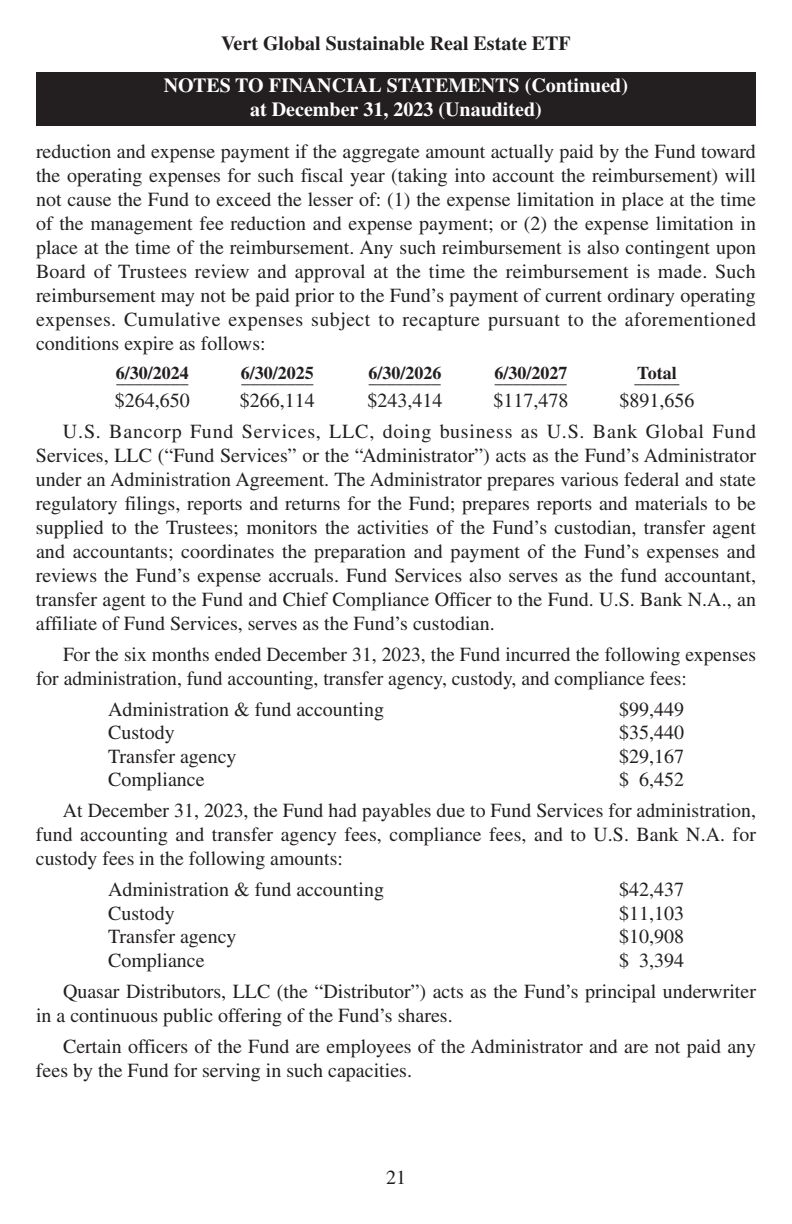
<style>
.page{position:relative;width:792px;height:1224px;background:#fff}
.page>*{position:absolute;margin:0;border:0;box-sizing:border-box;transform-origin:0 0}
.t1{font:20px/24px "Times";color:#231f20}
.t2{font:20px/31.2px "Times";letter-spacing:.04em;color:#231f20}
.t3{font:700 20px/24px "Times";color:#fff;text-align:center}
.t4{font:700 20px "Times";color:#231f20}
.t5{font:700 18px "Times";color:#231f20}
</style>
<div class="page">
<div style="left:36px;top:72px;width:720px;height:54px;background:#231f20"></div>
<p class="t4" style="left:221px;top:36px;width:351px">Vert Global Sustainable Real Estate ETF</p>
<p class="t3" style="left:164px;top:75px;width:466px">NOTES TO FINANCIAL STATEMENTS (Continued) at December 31, 2023 (Unaudited)</p>
<p class="t1" style="left:36px;top:141px;width:722px;text-align:justify">reduction and expense payment if the aggregate amount actually paid by the Fund toward the operating expenses for such fiscal year (taking into account the reimbursement) will not cause the Fund to exceed the lesser of: (1) the expense limitation in place at the time of the management fee reduction and expense payment; or (2) the expense limitation in place at the time of the reimbursement. Any such reimbursement is also contingent upon Board of Trustees review and approval at the time the reimbursement is made. Such reimbursement may not be paid prior to the Fund’s payment of current ordinary operating expenses. Cumulative expenses subject to recapture pursuant to the aforementioned conditions expire as follows:</p>
<p class="t5" style="left:116px;top:367px;width:75px">6_ /_3_0_/ _2 _0 _2 _4</p>
<p class="t5" style="left:241px;top:367px;width:75px">6_ /_3_0_/ _2 _0 _2 _5</p>
<p class="t5" style="left:368px;top:367px;width:75px">6_ /_3_0_/ _2 _0 _2 _6</p>
<p class="t5" style="left:494px;top:367px;width:75px">6_ /_3_0_/ _2 _0 _2 _7</p>
<p class="t5" style="left:634px;top:369px;width:46px">_T_o_t _a _l</p>
<p class="t1" style="left:115px;top:390px;width:77px">$264,650</p>
<p class="t1" style="left:240px;top:390px;width:76px">$266,114</p>
<p class="t1" style="left:368px;top:390px;width:76px">$243,414</p>
<p class="t1" style="left:494px;top:390px;width:76px">$117,478</p>
<p class="t2" style="left:63px;top:386px;width:695px;text-indent:557px">$891,656<br>U.S. Bancorp Fund Services, LLC, doing business as U.S. Bank Global Fund</p>
<p class="t1" style="left:36px;top:445px;width:722px;text-align:justify">Services, LLC (“Fund Services” or the “Administrator”) acts as the Fund’s Administrator under an Administration Agreement. The Administrator prepares various federal and state regulatory filings, reports and returns for the Fund; prepares reports and materials to be supplied to the Trustees; monitors the activities of the Fund’s custodian, transfer agent and accountants; coordinates the preparation and payment of the Fund’s expenses and reviews the Fund’s expense accruals. Fund Services also serves as the fund accountant, transfer agent to the Fund and Chief Compliance Officer to the Fund. U.S. Bank N.A., an affiliate of Fund Services, serves as the Fund’s custodian.</p>
<p class="t1" style="left:36px;top:644px;width:722px;text-indent:27px">For the six months ended December 31, 2023, the Fund incurred the following expenses for administration, fund accounting, transfer agency, custody, and compliance fees:</p>
<p class="t1" style="left:108px;top:699px;width:278px">Administration &amp; fund accounting</p>
<p class="t1" style="left:619px;top:699px;width:66px">$99,449</p>
<p class="t1" style="left:108px;top:723px;width:68px">Custody</p>
<p class="t1" style="left:619px;top:723px;width:66px">$35,440</p>
<p class="t1" style="left:108px;top:746px;width:130px">Transfer agency</p>
<p class="t1" style="left:619px;top:746px;width:66px">$29,167</p>
<p class="t1" style="left:108px;top:770px;width:98px">Compliance</p>
<p class="t1" style="left:63px;top:766px;width:694px;line-height:31.2px;text-indent:556px">$ 6,452<br>At December 31, 2023, the Fund had payables due to Fund Services for administration,</p>
<p class="t1" style="left:36px;top:825px;width:721px">fund accounting and transfer agency fees, compliance fees, and to U.S. Bank N.A. for custody fees in the following amounts:</p>
<p class="t1" style="left:108px;top:880px;width:278px">Administration &amp; fund accounting</p>
<p class="t1" style="left:619px;top:880px;width:66px">$42,437</p>
<p class="t1" style="left:108px;top:903px;width:68px">Custody</p>
<p class="t1" style="left:619px;top:903px;width:66px">$11,103</p>
<p class="t1" style="left:108px;top:927px;width:130px">Transfer agency</p>
<p class="t1" style="left:619px;top:927px;width:66px">$10,908</p>
<p class="t1" style="left:108px;top:950px;width:98px">Compliance</p>
<p class="t1" style="left:63px;top:946px;width:695px;line-height:31.2px;text-indent:556px">$ 3,394<br>Quasar Distributors, LLC (the “Distributor”) acts as the Fund’s principal underwriter</p>
<p class="t1" style="left:63px;top:1002px;width:694px;line-height:31.2px;text-indent:-27px">in a continuous public offering of the Fund’s shares.<br>Certain officers of the Fund are employees of the Administrator and are not paid any</p>
<p class="t1" style="left:36px;top:1060px;width:378px">fees by the Fund for serving in such capacities.</p>
<p class="t1" style="left:386px;top:1167px;width:21px">21</p>
</div>
